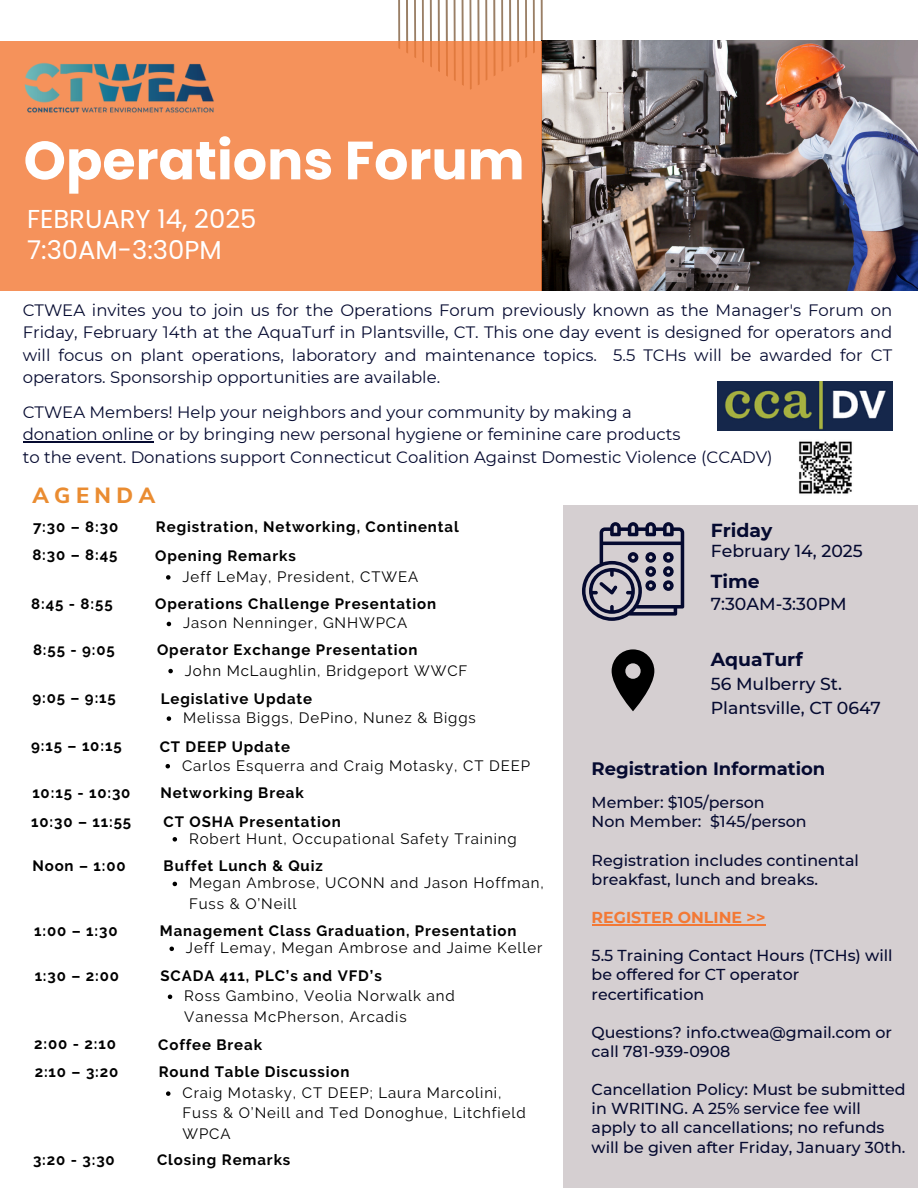
<style>
.page{position:relative;width:918px;height:1188px;background:#fff}
.page>*{position:absolute;margin:0;border:0;box-sizing:border-box;transform-origin:0 0}
.t1{font:700 53.85px "Poppins";color:#fff}
.t2{font:25.8px/31.5px "Poppins";color:#fff}
.t3{font:800 21.9px "Nunito Sans";letter-spacing:.25em;color:#ea8c31}
.t4{font:700 18.75px "Montserrat";color:#050a30}
.t5{font:700 18px "Montserrat";color:#050a30}
.t6{font:500 17.25px/23.7px "Montserrat";color:#050a30}
.t7{font:16.5px/22.5px "Montserrat";color:#050a30;text-align:justify}
.t8{font:500 15.9px/19.2px "Montserrat";color:#050a30}
.t9{font:700 15.9px "Montserrat";color:#f37935}
.t10{font:700 15px "Raleway";letter-spacing:.06em;color:#000}
.t11{font:15px/20.2px "Raleway";letter-spacing:.06em;color:#000}
</style>
<div class="page">
<div style="left:563px;top:505px;width:355px;height:683px;background:#d5cfd1"></div>
<svg style="left:398px;top:0;width:145px;height:41px"></svg>
<svg style="left:582px;top:522px;width:102px;height:99px"></svg>
<img style="left:542px;top:41px;width:376px;height:249px">
<div style="left:0;top:41px;width:542px;height:249px;background:#f5925b"></div>
<img style="left:24px;top:62px;width:190px;height:51px">
<svg style="left:612px;top:649px;width:42px;height:62px"></svg>
<img style="left:717px;top:381px;width:176px;height:50px">
<img style="left:799px;top:441px;width:53px;height:53px">
<hr style="left:23px;top:442px;width:131px;height:1px;background:#050a30">
<hr style="left:592px;top:924px;width:174px;height:1px;background:#f37935">
<svg style="left:166px;top:575px;width:5px;height:5px"></svg>
<svg style="left:167px;top:622px;width:4px;height:4px"></svg>
<svg style="left:167px;top:716px;width:4px;height:5px"></svg>
<svg style="left:173px;top:837px;width:4px;height:5px"></svg>
<svg style="left:173px;top:882px;width:4px;height:4px"></svg>
<svg style="left:169px;top:947px;width:5px;height:4px"></svg>
<svg style="left:168px;top:669px;width:5px;height:4px"></svg>
<svg style="left:166px;top:1091px;width:5px;height:5px"></svg>
<svg style="left:168px;top:995px;width:4px;height:4px"></svg>
<svg style="left:166px;top:764px;width:4px;height:4px"></svg>
<p class="t1" style="left:24px;top:123px;width:503px">Operations Forum</p>
<h2 class="t2" style="left:27px;top:203px;width:231px">FEBRUARY 14, 2025<br>7:30AM-3:30PM</h2>
<p class="t7" style="left:23px;top:298px;width:871px">CTWEA invites you to join us for the Operations Forum previously known as the Manager's Forum on Friday, February 14th at the AquaTurf in Plantsville, CT. This one day event is designed for operators and will focus on plant operations, laboratory and maintenance topics. 5.5 TCHs will be awarded for CT operators. Sponsorship opportunities are available.</p>
<p class="t7" style="left:23px;top:400px;width:611px">CTWEA Members! Help your neighbors and your community by making a</p>
<p class="t7" style="left:23px;top:423px;width:659px">donation online or by bringing new personal hygiene or feminine care products</p>
<p class="t7" style="left:23px;top:445px;width:752px">to the event. Donations support Connecticut Coalition Against Domestic Violence (CCADV)</p>
<h3 class="t3" style="left:32px;top:480px;width:124px">AGENDA</h3>
<p class="t10" style="left:33px;top:518px;width:87px">7:30 – 8:30</p>
<h5 class="t10" style="left:156px;top:518px;width:304px">Registration, Networking, Continental</h5>
<p class="t11" style="left:183px;top:566px;width:237px">Jeff LeMay, President, CTWEA</p>
<p class="t10" style="left:32px;top:546px;width:87px">8:30 – 8:45</p>
<h6 class="t10" style="left:155px;top:547px;width:142px">Opening Remarks</h6>
<p class="t10" style="left:31px;top:595px;width:83px">8:45 - 8:55</p>
<p class="t10" style="left:155px;top:595px;width:283px">Operations Challenge Presentation</p>
<p class="t11" style="left:183px;top:613px;width:226px">Jason Nenninger, GNHWPCA</p>
<p class="t10" style="left:33px;top:641px;width:83px">8:55 - 9:05</p>
<p class="t10" style="left:157px;top:641px;width:262px">Operator Exchange Presentation</p>
<p class="t11" style="left:185px;top:660px;width:284px">John McLaughlin, Bridgeport WWCF</p>
<p class="t10" style="left:32px;top:689px;width:85px">9:05 – 9:15</p>
<p class="t10" style="left:161px;top:690px;width:153px">Legislative Update</p>
<p class="t11" style="left:183px;top:708px;width:294px">Melissa Biggs, DePino, Nunez &amp; Biggs</p>
<p class="t10" style="left:31px;top:736px;width:92px">9:15 – 10:15</p>
<p class="t10" style="left:160px;top:738px;width:132px">CT DEEP Update</p>
<p class="t11" style="left:182px;top:755px;width:350px">Carlos Esquerra and Craig Motasky, CT DEEP</p>
<p class="t10" style="left:32px;top:784px;width:100px">10:15 - 10:30</p>
<p class="t10" style="left:160px;top:784px;width:145px">Networking Break</p>
<p class="t11" style="left:189px;top:828px;width:329px">Robert Hunt, Occupational Safety Training</p>
<p class="t10" style="left:31px;top:812px;width:102px">10:30 – 11:55</p>
<p class="t10" style="left:164px;top:812px;width:179px">CT OSHA Presentation</p>
<p class="t10" style="left:32px;top:857px;width:95px">Noon – 1:00</p>
<p class="t10" style="left:164px;top:857px;width:161px">Buffet Lunch &amp; Quiz</p>
<p class="t11" style="left:189px;top:873px;width:356px">Megan Ambrose, UCONN and Jason Hoffman,<br>Fuss &amp; O’Neill</p>
<p class="t10" style="left:34px;top:922px;width:85px">1:00 – 1:30</p>
<p class="t10" style="left:160px;top:922px;width:358px">Management Class Graduation, Presentation</p>
<p class="t11" style="left:186px;top:938px;width:358px">Jeff Lemay, Megan Ambrose and Jaime Keller</p>
<p class="t10" style="left:35px;top:967px;width:86px">1:30 – 2:00</p>
<p class="t10" style="left:160px;top:967px;width:223px">SCADA 411, PLC’s and VFD’s</p>
<p class="t11" style="left:184px;top:986px;width:272px">Ross Gambino, Veolia Norwalk and<br>Vanessa McPherson, Arcadis</p>
<p class="t10" style="left:34px;top:1035px;width:83px">2:00 - 2:10</p>
<p class="t10" style="left:158px;top:1036px;width:105px">Coffee Break</p>
<p class="t10" style="left:35px;top:1063px;width:85px">2:10 – 3:20</p>
<p class="t10" style="left:159px;top:1063px;width:192px">Round Table Discussion</p>
<p class="t11" style="left:182px;top:1083px;width:345px">Craig Motasky, CT DEEP; Laura Marcolini,<br>Fuss &amp; O’Neill and Ted Donoghue, Litchfield<br>WPCA</p>
<p class="t10" style="left:33px;top:1151px;width:83px">3:20 - 3:30</p>
<p class="t10" style="left:157px;top:1151px;width:135px">Closing Remarks</p>
<p class="t4" style="left:711px;top:519px;width:63px">Friday</p>
<h1 class="t6" style="left:711px;top:539px;width:153px">February 14, 2025</h1>
<p class="t4" style="left:711px;top:569px;width:50px">Time</p>
<p class="t6" style="left:711px;top:592px;width:137px">7:30AM-3:30PM</p>
<p class="t4" style="left:711px;top:647px;width:93px">AquaTurf</p>
<p class="t6" style="left:711px;top:672px;width:172px">56 Mulberry St.<br>Plantsville, CT 0647</p>
<p class="t5" style="left:592px;top:758px;width:235px">Registration Information</p>
<h5 class="t8" style="left:592px;top:793px;width:174px">Member: $105/person</h5>
<h5 class="t8" style="left:592px;top:812px;width:217px">Non Member: $145/person</h5>
<h5 class="t8" style="left:592px;top:850px;width:269px">Registration includes continental breakfast, lunch and breaks.</h5>
<h4 class="t9" style="left:592px;top:908px;width:175px">REGISTER ONLINE &gt;&gt;</h4>
<p class="t8" style="left:592px;top:946px;width:303px">5.5 Training Contact Hours (TCHs) will be offered for CT operator recertification</p>
<h5 class="t8" style="left:592px;top:1023px;width:302px">Questions? info.ctwea@gmail.com or call 781-939-0908</h5>
<h5 class="t8" style="left:592px;top:1080px;width:316px">Cancellation Policy: Must be submitted in WRITING. A 25% service fee will apply to all cancellations; no refunds will be given after Friday, January 30th.</h5>
</div>
